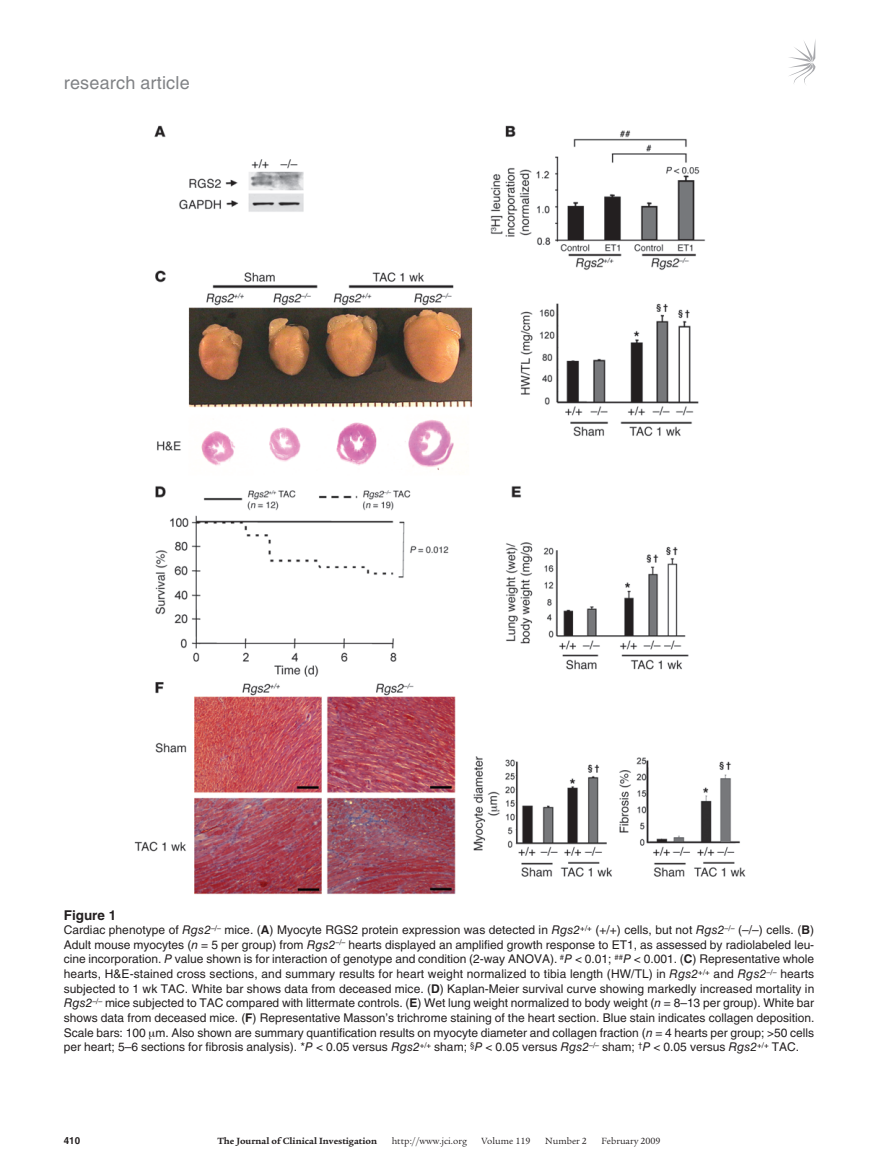
<style>
.page{position:relative;width:878px;height:1174px;background:#fff}
.page>*{position:absolute;margin:0;border:0;box-sizing:border-box;transform-origin:0 0}
.t1{font:18px "Helvetica LT Std";letter-spacing:.01em;color:#808285}
.t2{font:700 13.5px "Helvetica LT Std";color:#231f20}
.t3{font:12px/14.7px "Helvetica LT Std";color:#231f20;text-align:justify}
.t4{font:9.75px "Legacy Serif Std";color:#231f20}
.t5{font:700 9.75px "Legacy Serif Std";color:#231f20}
.t6{font:700 9.75px "Helvetica LT Std";color:#231f20}
.s1{font-style:italic}
.s2{font-weight:700}
</style>
<div class="page">
<svg style="left:789px;top:41px;width:26px;height:44px"></svg>
<img style="left:134px;top:125px;width:612px;height:770px">
<h1 class="t1" style="left:64px;top:72px;width:127px">research article</h1>
<p class="t2" style="left:64px;top:906px;width:54px">Figure 1</p>
<p class="t3" style="left:64px;top:922px;width:752px">Cardiac phenotype of <span class="s1">Rgs2</span><sup>–/–</sup> mice. (<span class="s2">A</span>) Myocyte RGS2 protein expression was detected in <span class="s1">Rgs2</span><sup>+/+</sup> (+/+) cells, but not <span class="s1">Rgs2</span><sup>–/–</sup> (–/–) cells. (<span class="s2">B</span>)<br>Adult mouse myocytes (<span class="s1">n</span> = 5 per group) from <span class="s1">Rgs2</span><sup>–/–</sup> hearts displayed an amplified growth response to ET1, as assessed by radiolabeled leu&shy;cine incorporation. <span class="s1">P</span> value shown is for interaction of genotype and condition (2-way ANOVA). <sup>#</sup><span class="s1">P</span> &lt; 0.01; <sup>##</sup><span class="s1">P</span> &lt; 0.001. (<span class="s2">C</span>) Representative whole hearts, H&amp;E-stained cross sections, and summary results for heart weight normalized to tibia length (HW/TL) in <span class="s1">Rgs2</span><sup>+/+</sup> and <span class="s1">Rgs2</span><sup>–/–</sup> hearts subjected to 1 wk TAC. White bar shows data from deceased mice. (<span class="s2">D</span>) Kaplan-Meier survival curve showing markedly increased mortality in <span class="s1">Rgs2</span><sup>–/–</sup> mice subjected to TAC compared with littermate controls. (<span class="s2">E</span>) Wet lung weight normalized to body weight (<span class="s1">n</span> = 8–13 per group). White bar shows data from deceased mice. (<span class="s2">F</span>) Representative Masson’s trichrome staining of the heart section. Blue stain indicates collagen deposition.<br>Scale bars: 100 m. Also shown are summary quantification results on myocyte diameter and collagen fraction (<span class="s1">n</span> = 4 hearts per group; &gt;50 cells per heart; 5–6 sections for fibrosis analysis). *<span class="s1">P</span> &lt; 0.05 versus <span class="s1">Rgs2</span><sup>+/+</sup> sham; <sup>§</sup><span class="s1">P</span> &lt; 0.05 versus <span class="s1">Rgs2</span><sup>–/–</sup> sham; <sup>†</sup><span class="s1">P</span> &lt; 0.05 versus <span class="s1">Rgs2</span><sup>+/+</sup> TAC.</p>
<p class="t6" style="left:64px;top:1134px;width:18px">410</p>
<p class="t5" style="left:217px;top:1135px;width:161px">The Journal of Clinical Investigation</p>
<p class="t4" style="left:391px;top:1135px;width:77px">http://www.jci.org</p>
<p class="t4" style="left:481px;top:1135px;width:50px">Volume 119</p>
<p class="t4" style="left:545px;top:1135px;width:43px">Number 2</p>
<p class="t4" style="left:601px;top:1135px;width:61px">February 2009</p>
</div>
